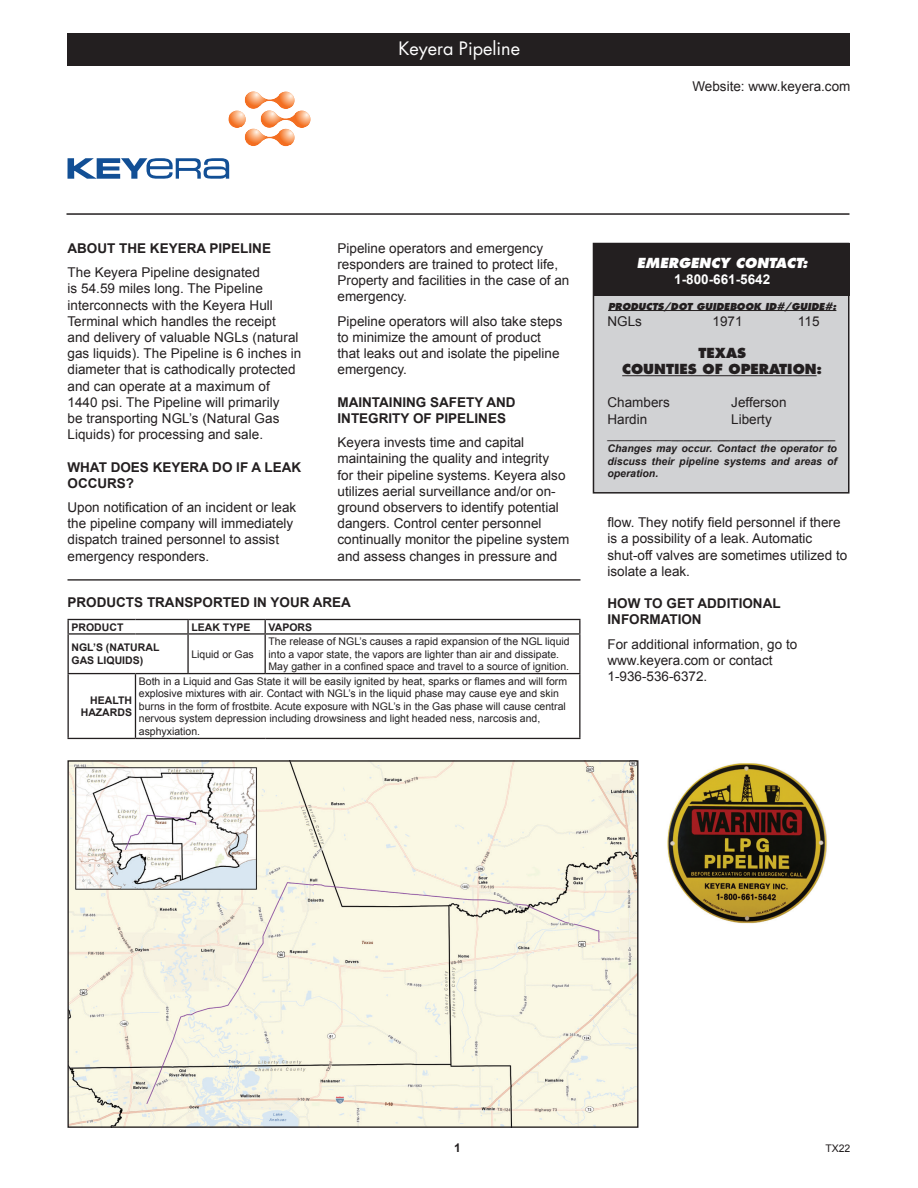
<style>
.page{position:relative;width:918px;height:1188px;background:#fff}
.page>*{position:absolute;margin:0;border:0;box-sizing:border-box;transform-origin:0 0}
.t1{font:18px "Futura";color:#fff}
.t2{font:13.5px/16.2px "Arial";color:#231f20}
.t3{font:700 13.5px/16.2px "Arial";color:#231f20}
.t4{font:800 13.5px "Futura";color:#231f20}
.t5{font:italic 800 13.5px "Futura";color:#fff}
.t6{font:700 13.5px "Arial";color:#fff}
.t7{font:700 12px "Arial";color:#231f20}
.t8{font:10.5px/12.6px "Arial";color:#231f20}
.t9{font:italic 700 10.5px/12.6px "Arial";color:#231f20;text-align:justify}
.t10{font:700 10.5px/12.6px "Arial";color:#231f20}
.t11{font:italic 800 9.3px "Futura";color:#231f20}
.s1{font-weight:400;font-style:normal}
</style>
<div class="page">
<hr style="left:67px;top:213px;width:783px;height:2px;background:#231f20">
<div style="left:68px;top:34px;width:782px;height:32px;background:#231f20"></div>
<div style="left:593px;top:244px;width:256px;height:249px;background:#d1d2d4"></div>
<div style="left:593px;top:243px;width:257px;height:251px;border:2px solid #231f20"></div>
<div style="left:593px;top:243px;width:257px;height:52px;background:#231f20"></div>
<hr style="left:608px;top:310px;width:228px;height:1px;background:#231f20">
<hr style="left:622px;top:375px;width:195px;height:1px;background:#231f20">
<svg style="left:228px;top:91px;width:82px;height:55px"></svg>
<svg style="left:68px;top:158px;width:161px;height:21px"></svg>
<hr style="left:67px;top:635px;width:2px;height:38px;background:#231f20">
<hr style="left:187px;top:635px;width:2px;height:38px;background:#231f20">
<hr style="left:265px;top:635px;width:1px;height:38px;background:#231f20">
<hr style="left:579px;top:635px;width:1px;height:38px;background:#231f20">
<hr style="left:68px;top:673px;width:67px;height:1px;background:#231f20">
<hr style="left:67px;top:674px;width:2px;height:64px;background:#231f20">
<hr style="left:135px;top:673px;width:53px;height:1px;background:#231f20">
<hr style="left:135px;top:674px;width:1px;height:64px;background:#231f20">
<hr style="left:188px;top:673px;width:77px;height:1px;background:#231f20">
<hr style="left:265px;top:673px;width:316px;height:1px;background:#231f20">
<hr style="left:579px;top:674px;width:1px;height:64px;background:#231f20">
<hr style="left:68px;top:738px;width:67px;height:1px;background:#231f20">
<hr style="left:135px;top:738px;width:53px;height:1px;background:#231f20">
<hr style="left:188px;top:738px;width:77px;height:1px;background:#231f20">
<hr style="left:265px;top:738px;width:316px;height:1px;background:#231f20">
<hr style="left:68px;top:619px;width:67px;height:1px;background:#231f20">
<svg style="left:67px;top:620px;width:2px;height:13px"></svg>
<hr style="left:135px;top:619px;width:53px;height:1px;background:#231f20">
<hr style="left:188px;top:619px;width:77px;height:1px;background:#231f20">
<svg style="left:187px;top:620px;width:2px;height:13px"></svg>
<hr style="left:265px;top:619px;width:316px;height:1px;background:#231f20">
<svg style="left:265px;top:620px;width:1px;height:13px"></svg>
<svg style="left:579px;top:620px;width:1px;height:13px"></svg>
<hr style="left:68px;top:633px;width:67px;height:2px;background:#231f20">
<hr style="left:135px;top:633px;width:53px;height:2px;background:#231f20">
<hr style="left:188px;top:633px;width:77px;height:2px;background:#231f20">
<hr style="left:265px;top:633px;width:316px;height:2px;background:#231f20">
<img style="left:667px;top:763px;width:160px;height:161px">
<img style="left:69px;top:762px;width:567px;height:364px">
<hr style="left:68px;top:579px;width:512px;height:2px;background:#231f20">
<p class="t1" style="left:398px;top:37px;width:123px">Keyera Pipeline</p>
<p class="t2" style="left:692px;top:78px;width:160px">Website: www.keyera.com</p>
<p class="t3" style="left:68px;top:240px;width:205px">ABOUT THE KEYERA PIPELINE</p>
<p class="t2" style="left:68px;top:264px;width:235px">The Keyera Pipeline designated<br>is 54.59 miles long. The Pipeline interconnects with the Keyera Hull Terminal which handles the receipt and delivery of valuable NGLs (natural gas liquids). The Pipeline is 6 inches in diameter that is cathodically protected and can operate at a maximum of 1440 psi. The Pipeline will primarily<br>be transporting NGL’s (Natural Gas Liquids) for processing and sale.</p>
<p class="t3" style="left:68px;top:459px;width:235px">WHAT DOES KEYERA DO IF A LEAK<br>OCCURS?</p>
<p class="t2" style="left:68px;top:499px;width:230px">Upon notification of an incident or leak the pipeline company will immediately dispatch trained personnel to assist emergency responders.</p>
<p class="t2" style="left:338px;top:240px;width:233px">Pipeline operators and emergency responders are trained to protect life,<br>Property and facilities in the case of an emergency.</p>
<p class="t2" style="left:338px;top:313px;width:227px">Pipeline operators will also take steps to minimize the amount of product that leaks out and isolate the pipeline emergency.</p>
<p class="t3" style="left:338px;top:394px;width:180px">MAINTAINING SAFETY AND<br>INTEGRITY OF PIPELINES</p>
<p class="t2" style="left:338px;top:435px;width:233px">Keyera invests time and capital maintaining the quality and integrity<br>for their pipeline systems. Keyera also utilizes aerial surveillance and/or on&shy;ground observers to identify potential dangers. Control center personnel continually monitor the pipeline system and assess changes in pressure and</p>
<p class="t3" style="left:68px;top:595px;width:285px">PRODUCTS TRANSPORTED IN YOUR AREA</p>
<p class="t10" style="left:72px;top:621px;width:53px">PRODUCT</p>
<p class="t10" style="left:191px;top:621px;width:60px">LEAK TYPE</p>
<p class="t10" style="left:269px;top:621px;width:45px">VAPORS</p>
<p class="t10" style="left:72px;top:642px;width:89px">NGL’S (NATURAL<br>GAS LIQUIDS)</p>
<p class="t8" style="left:191px;top:648px;width:64px">Liquid or Gas</p>
<p class="t8" style="left:269px;top:635px;width:303px">The release of NGL’s causes a rapid expansion of the NGL liquid into a vapor state, the vapors are lighter than air and dissipate.<br>May gather in a confined space and travel to a source of ignition.</p>
<p class="t8" style="left:139px;top:675px;width:430px">Both in a Liquid and Gas State it will be easily ignited by heat, sparks or flames and will form explosive mixtures with air. Contact with NGL’s in the liquid phase may cause eye and skin burns in the form of frostbite. Acute exposure with NGL’s in the Gas phase will cause central nervous system depression including drowsiness and light headed ness, narcosis and, asphyxiation.</p>
<p class="t10" style="left:81px;top:694px;width:53px;text-align:right">HEALTH<br>HAZARDS</p>
<p class="t5" style="left:637px;top:254px;width:172px">EMERGENCY CONTACT:</p>
<p class="t6" style="left:674px;top:270px;width:98px">1-800-661-5642</p>
<p class="t11" style="left:608px;top:300px;width:230px">PRODUCTS/DOT GUIDEBOOK ID#/GUIDE#:</p>
<p class="t2" style="left:608px;top:313px;width:36px">NGLs</p>
<p class="t2" style="left:713px;top:313px;width:32px">1971</p>
<p class="t2" style="left:798px;top:313px;width:23px">115</p>
<p class="t4" style="left:698px;top:345px;width:49px">TEXAS</p>
<p class="t4" style="left:622px;top:361px;width:202px">COUNTIES OF OPERATION:</p>
<p class="t2" style="left:608px;top:395px;width:64px">Chambers</p>
<p class="t2" style="left:608px;top:411px;width:41px">Hardin</p>
<p class="t2" style="left:731px;top:395px;width:57px">Jefferson</p>
<p class="t2" style="left:731px;top:411px;width:42px">Liberty</p>
<p class="t9" style="left:608px;top:430px;width:229px"><span class="s1">___________</span>____________________________</p>
<p class="t9" style="left:608px;top:442px;width:231px">Changes may occur. Contact the operator to discuss their pipeline systems and areas of operation.</p>
<p class="t2" style="left:608px;top:515px;width:241px">flow. They notify field personnel if there is a possibility of a leak. Automatic shut-off valves are sometimes utilized to isolate a leak.</p>
<p class="t3" style="left:608px;top:596px;width:175px">HOW TO GET ADDITIONAL<br>INFORMATION</p>
<p class="t2" style="left:608px;top:636px;width:191px">For additional information, go to www.keyera.com or contact<br>1-936-536-6372.</p>
<p class="t7" style="left:454px;top:1140px;width:8px">1</p>
<p class="t8" style="left:825px;top:1142px;width:27px">TX22</p>
</div>
